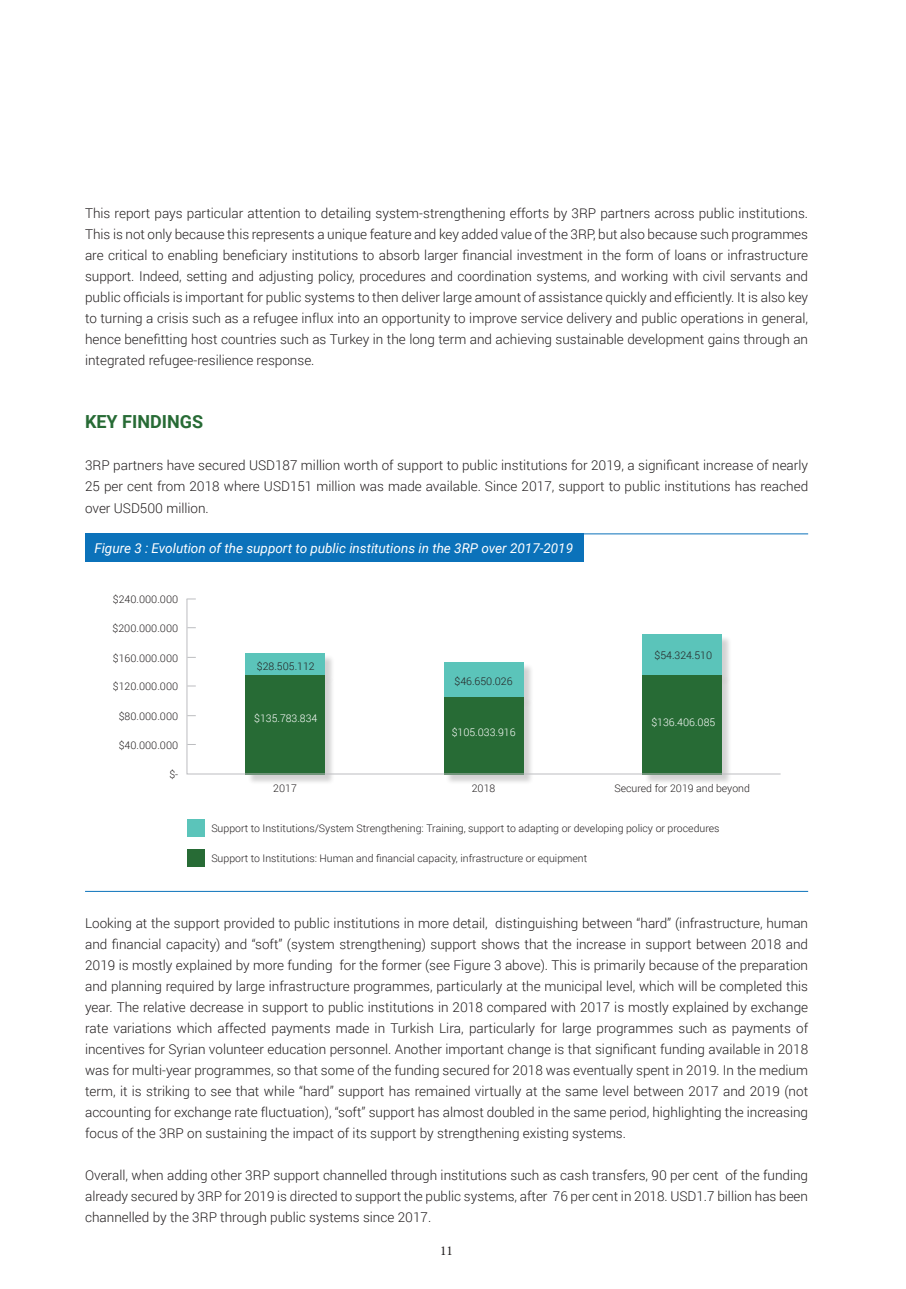
<style>
.page{position:relative;width:906px;height:1289px;background:#fff}
.page>*{position:absolute;margin:0;border:0;box-sizing:border-box;transform-origin:0 0}
.t1{font:700 18px "Roboto";color:#276b35}
.t2{font:300 13.5px/21px "Roboto";color:#231f20;text-align:justify}
.t3{font:italic 13.5px "Roboto";color:#fff}
.t4{font:13.5px "Minion Pro";color:#231f20}
.t5{font:300 10.5px "Roboto";color:#231f20}
.t6{font:300 10.5px "Roboto";color:#fff}
</style>
<div class="page">
<div style="left:85px;top:533px;width:499px;height:29px;background:#0b72ba"></div>
<hr style="left:85px;top:533px;width:723px;height:1px;background:#0b72ba">
<div style="left:247px;top:676px;width:88px;height:109px;background:#231f20;opacity:.2"></div>
<div style="left:445px;top:698px;width:89px;height:87px;background:#231f20;opacity:.2"></div>
<div style="left:644px;top:676px;width:88px;height:109px;background:#231f20;opacity:.2"></div>
<svg style="left:186px;top:598px;width:595px;height:176px"></svg>
<div style="left:187px;top:819px;width:17px;height:17px;background:#5bc4ba"></div>
<div style="left:187px;top:849px;width:17px;height:17px;background:#276b35"></div>
<hr style="left:85px;top:891px;width:723px;height:1px;background:#0b72ba">
<p class="t2" style="left:85px;top:202px;width:724px">This report pays particular attention to detailing system-strengthening efforts by 3RP partners across public institutions.<br>This is not only because this represents a unique feature and key added value of the 3RP, but also because such programmes are critical to enabling beneficiary institutions to absorb larger financial investment in the form of loans or infrastructure support. Indeed, setting and adjusting policy, procedures and coordination systems, and working with civil servants and public officials is important for public systems to then deliver large amount of assistance quickly and efficiently. It is also key to turning a crisis such as a refugee influx into an opportunity to improve service delivery and public operations in general, hence benefitting host countries such as Turkey in the long term and achieving sustainable development gains through an integrated refugee-resilience response.</p>
<h1 class="t1" style="left:85px;top:409px;width:119px">KEY FINDINGS</h1>
<p class="t2" style="left:85px;top:454px;width:724px">3RP partners have secured USD187 million worth of support to public institutions for 2019, a significant increase of nearly 25 per cent from 2018 where USD151 million was made available. Since 2017, support to public institutions has reached over USD500 million.</p>
<p class="t3" style="left:94px;top:538px;width:480px">Figure 3 : Evolution of the support to public institutions in the 3RP over 2017-2019</p>
<p class="t5" style="left:113px;top:592px;width:67px">$240.000.000</p>
<p class="t5" style="left:113px;top:621px;width:67px">$200.000.000</p>
<p class="t5" style="left:113px;top:650px;width:67px">$160.000.000</p>
<p class="t5" style="left:113px;top:679px;width:67px">$120.000.000</p>
<p class="t5" style="left:119px;top:709px;width:61px">$80.000.000</p>
<p class="t5" style="left:119px;top:738px;width:61px">$40.000.000</p>
<p class="t5" style="left:169px;top:766px;width:10px">$-</p>
<p class="t5" style="left:257px;top:658px;width:59px">$28.505.112</p>
<p class="t6" style="left:254px;top:710px;width:65px">$135.783.834</p>
<p class="t5" style="left:454px;top:673px;width:59px">$46.650.026</p>
<p class="t6" style="left:452px;top:724px;width:65px">$105.033.916</p>
<p class="t5" style="left:654px;top:648px;width:59px">$54.324.510</p>
<p class="t6" style="left:651px;top:714px;width:65px">$136.406.085</p>
<p class="t5" style="left:273px;top:780px;width:25px">2017</p>
<p class="t5" style="left:472px;top:780px;width:25px">2018</p>
<p class="t5" style="left:614px;top:780px;width:137px">Secured for 2019 and beyond</p>
<p class="t5" style="left:211px;top:821px;width:510px">Support to Institutions/System Strengthening: Training, support to adapting or developing policy or procedures</p>
<p class="t5" style="left:211px;top:851px;width:377px">Support to Institutions: Human and financial capacity, infrastructure or equipment</p>
<p class="t2" style="left:85px;top:912px;width:724px">Looking at the support provided to public institutions in more detail, distinguishing between “hard” (infrastructure, human and financial capacity) and “soft” (system strengthening) support shows that the increase in support between 2018 and 2019 is mostly explained by more funding for the former (see Figure 3 above). This is primarily because of the preparation and planning required by large infrastructure programmes, particularly at the municipal level, which will be completed this year. The relative decrease in support to public institutions in 2018 compared with 2017 is mostly explained by exchange rate variations which affected payments made in Turkish Lira, particularly for large programmes such as payments of incentives for Syrian volunteer education personnel. Another important change is that significant funding available in 2018 was for multi-year programmes, so that some of the funding secured for 2018 was eventually spent in 2019. In the medium term, it is striking to see that while “hard” support has remained virtually at the same level between 2017 and 2019 (not accounting for exchange rate fluctuation), “soft” support has almost doubled in the same period, highlighting the increasing focus of the 3RP on sustaining the impact of its support by strengthening existing systems.</p>
<p class="t2" style="left:85px;top:1164px;width:724px">Overall, when adding other 3RP support channelled through institutions such as cash transfers, 90 per cent of the funding already secured by 3RP for 2019 is directed to support the public systems, after 76 per cent in 2018. USD1.7 billion has been channelled by the 3RP through public systems since 2017.</p>
<p class="t4" style="left:440px;top:1241px;width:14px">11</p>
</div>
